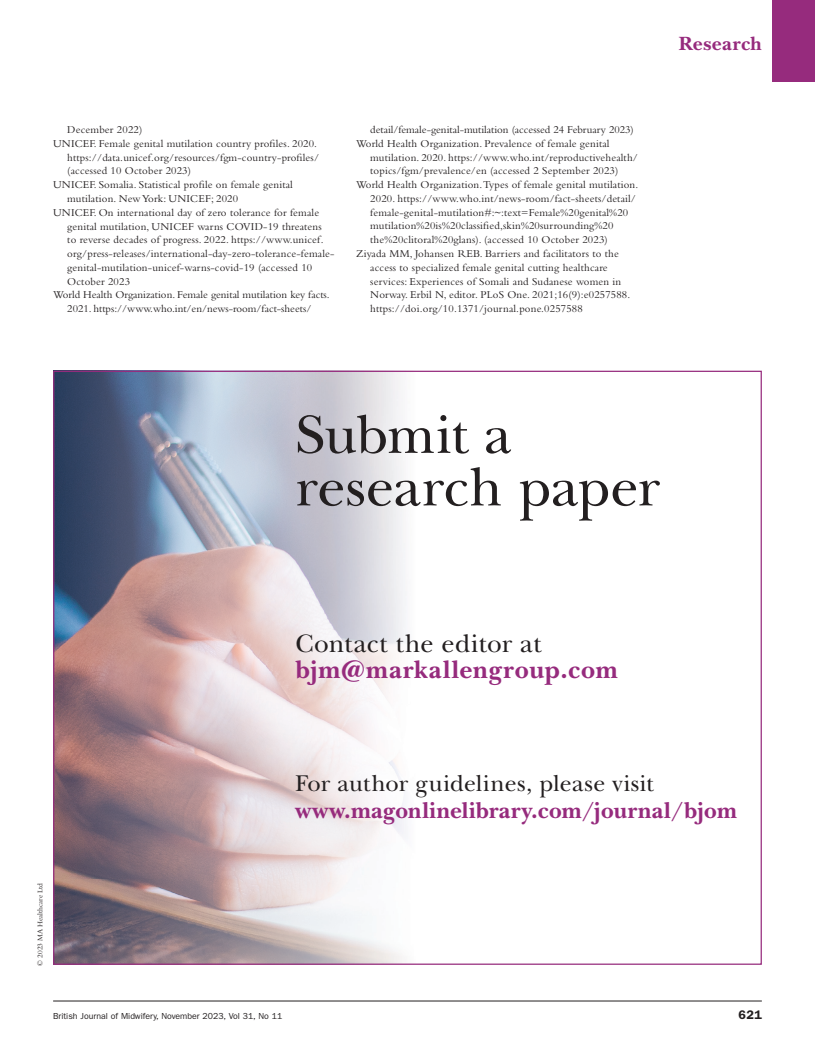
<style>
.page{position:relative;width:815px;height:1053px;background:#fff}
.page>*{position:absolute;margin:0;border:0;box-sizing:border-box;transform-origin:0 0}
.t1{font:56.25px/52.5px "New Baskerville Std";letter-spacing:-.005em;color:#231f20}
.t2{font:700 26.25px "New Baskerville Std";letter-spacing:.025em;color:#962b7d}
.t3{font:26.25px "New Baskerville Std";letter-spacing:.01em;color:#231f20}
.t4{font:700 23.75px "New Baskerville Std";letter-spacing:.015em;color:#962b7d}
.t5{font:23.75px "New Baskerville Std";letter-spacing:.005em;color:#231f20}
.t6{font:700 20px "New Baskerville Std";letter-spacing:.02em;color:#962b7d}
.t7{font:600 12.5px "ITC Franklin Gothic Std";color:#231f20}
.t8{font:11px/13.8px "Bembo Std";letter-spacing:.015em;color:#231f20}
.t9{font:8.75px "ITC Franklin Gothic Std";color:#231f20}
.t10{font:7.5px "Bembo Std";color:#231f20}
</style>
<div class="page">
<hr style="left:53px;top:1000px;width:709px;height:1px;background:#231f20">
<div style="left:772px;top:0;width:43px;height:81px;background:#962b7d"></div>
<img style="left:55px;top:372px;width:351px;height:590px">
<p class="t8" style="left:67px;top:123px;width:77px">December 2022)</p>
<p class="t8" style="left:53px;top:136px;width:265px">UNICEF. Female genital mutilation country profiles. 2020.</p>
<p class="t8" style="left:67px;top:150px;width:253px">https://data.unicef.org/resources/fgm‑country‑profiles/</p>
<p class="t8" style="left:67px;top:164px;width:125px">(accessed 10 October 2023)</p>
<p class="t8" style="left:53px;top:178px;width:241px">UNICEF. Somalia. Statistical profile on female genital</p>
<p class="t8" style="left:67px;top:191px;width:172px">mutilation. New York: UNICEF; 2020</p>
<p class="t8" style="left:53px;top:205px;width:267px">UNICEF. On international day of zero tolerance for female</p>
<p class="t8" style="left:67px;top:219px;width:256px">genital mutilation, UNICEF warns COVID‑19 threatens</p>
<p class="t8" style="left:67px;top:233px;width:258px">to reverse decades of progress. 2022. https://www.unicef.</p>
<p class="t8" style="left:67px;top:246px;width:269px">org/press‑releases/international‑day‑zero‑tolerance‑female‑</p>
<p class="t8" style="left:67px;top:260px;width:246px">genital‑mutilation‑unicef‑warns‑covid‑19 (accessed 10</p>
<p class="t8" style="left:67px;top:274px;width:64px">October 2023</p>
<p class="t8" style="left:53px;top:288px;width:278px">World Health Organization. Female genital mutilation key facts.</p>
<p class="t8" style="left:67px;top:301px;width:246px">2021. https://www.who.int/en/news‑room/fact‑sheets/</p>
<p class="t8" style="left:356px;top:123px;width:279px;text-indent:14px">detail/female‑genital‑mutilation (accessed 24 February 2023)<br>World Health Organization. Prevalence of female genital</p>
<p class="t8" style="left:370px;top:150px;width:269px">mutilation. 2020. https://www.who.int/reproductivehealth/</p>
<p class="t8" style="left:370px;top:164px;width:250px">topics/fgm/prevalence/en (accessed 2 September 2023)</p>
<p class="t8" style="left:356px;top:178px;width:284px">World Health Organization. Types of female genital mutilation.</p>
<p class="t8" style="left:370px;top:191px;width:267px">2020. https://www.who.int/news‑room/fact‑sheets/detail/</p>
<p class="t8" style="left:370px;top:205px;width:259px">female‑genital‑mutilation#:~:text=Female%20genital%20</p>
<p class="t8" style="left:370px;top:219px;width:245px">mutilation%20is%20classified,skin%20surrounding%20</p>
<p class="t8" style="left:370px;top:233px;width:239px">the%20clitoral%20glans). (accessed 10 October 2023)</p>
<p class="t8" style="left:356px;top:246px;width:264px">Ziyada MM, Johansen REB. Barriers and facilitators to the</p>
<p class="t8" style="left:370px;top:260px;width:239px">access to specialized female genital cutting healthcare</p>
<p class="t8" style="left:370px;top:274px;width:252px">services: Experiences of Somali and Sudanese women in</p>
<p class="t8" style="left:370px;top:288px;width:262px">Norway. Erbil N, editor. PLoS One. 2021;16(9):e0257588.</p>
<p class="t8" style="left:370px;top:301px;width:214px">https://doi.org/10.1371/journal.pone.0257588</p>
<h3 class="t6" style="left:679px;top:31px;width:85px">Research</h3>
<h1 class="t1" style="left:295px;top:409px;width:366px">Submit a research paper</h1>
<h2 class="t3" style="left:295px;top:628px;width:248px">Contact the editor at</h2>
<h2 class="t2" style="left:295px;top:654px;width:324px">bjm@markallengroup.com</h2>
<h3 class="t5" style="left:295px;top:769px;width:360px">For author guidelines, please visit</h3>
<h3 class="t4" style="left:295px;top:796px;width:443px">www.magonlinelibrary.com/journal/bjom</h3>
<p class="t10" style="left:36px;top:965px;width:84px;rotate:-90deg">© 2023 MA Healthcare Ltd</p>
<p class="t9" style="left:53px;top:1010px;width:231px">British Journal of Midwifery, November 2023, Vol 31, No 11</p>
<p class="t7" style="left:738px;top:1007px;width:25px">621</p>
</div>
